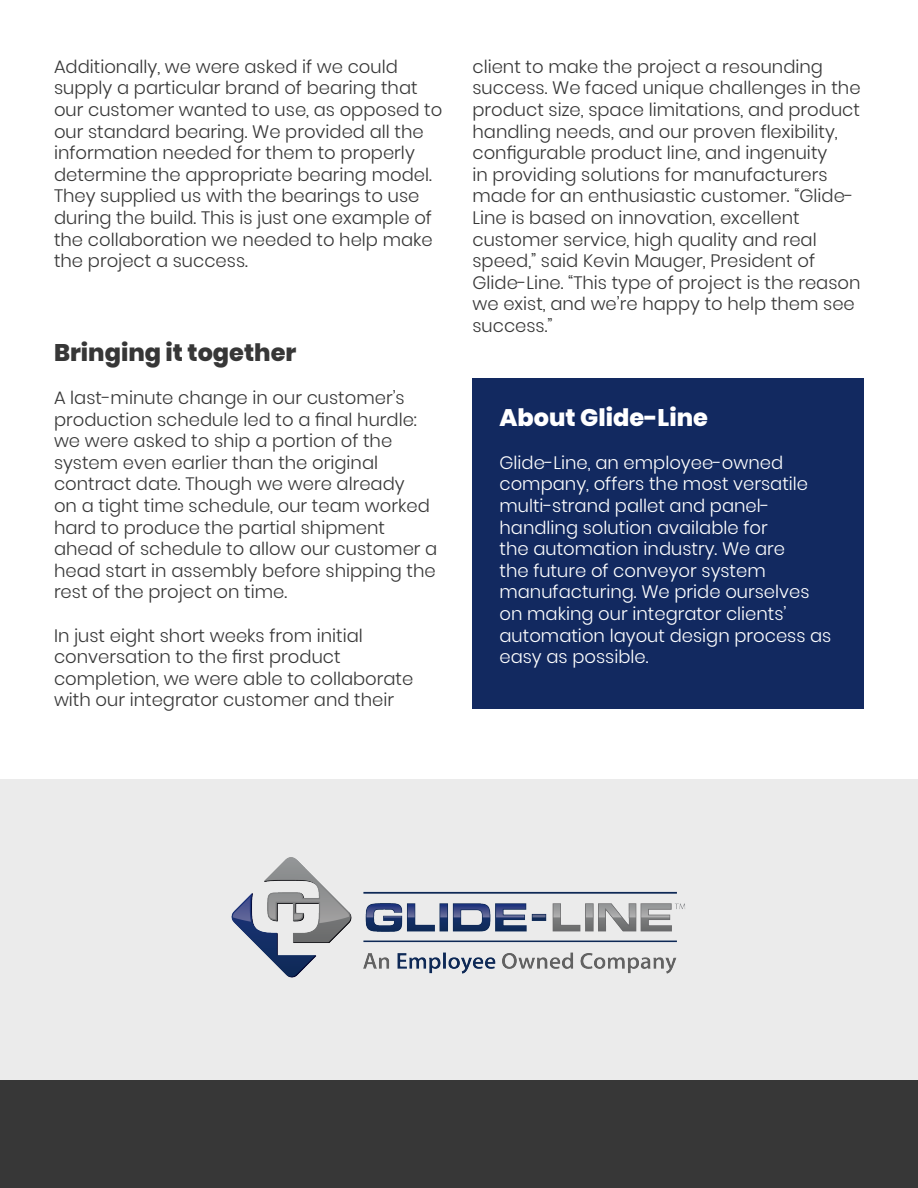
<style>
.page{position:relative;width:918px;height:1188px;background:#fff}
.page>*{position:absolute;margin:0;border:0;box-sizing:border-box;transform-origin:0 0}
.t1{font:800 24px "Poppins";color:#373737}
.t2{font:800 24px "Poppins";color:#fff}
.t3{font:300 18px/21.6px "Poppins";color:#373737}
.t4{font:300 18px/21.6px "Poppins";color:#fff}
</style>
<div class="page">
<div style="left:472px;top:378px;width:392px;height:330px;background:#122960"></div>
<div style="left:0;top:780px;width:918px;height:408px;background:#ebebeb"></div>
<img style="left:231px;top:857px;width:454px;height:121px">
<div style="left:0;top:1080px;width:918px;height:108px;background:#373737"></div>
<p class="t3" style="left:54px;top:56px;width:390px">Additionally, we were asked if we could supply a particular brand of bearing that our customer wanted to use, as opposed to our standard bearing. We provided all the information needed for them to properly determine the appropriate bearing model.<br>They supplied us with the bearings to use during the build. This is just one example of the collaboration we needed to help make the project a success.</p>
<p class="t1" style="left:54px;top:339px;width:244px">Bringing it together</p>
<p class="t3" style="left:54px;top:387px;width:385px">A last-minute change in our customer’s production schedule led to a final hurdle: we were asked to ship a portion of the system even earlier than the original contract date. Though we were already<br>on a tight time schedule, our team worked hard to produce the partial shipment ahead of schedule to allow our customer a head start in assembly before shipping the rest of the project on time.</p>
<p class="t3" style="left:54px;top:625px;width:361px">In just eight short weeks from initial conversation to the first product completion, we were able to collaborate with our integrator customer and their</p>
<p class="t3" style="left:472px;top:56px;width:390px">client to make the project a resounding success. We faced unique challenges in the product size, space limitations, and product handling needs, and our proven flexibility, configurable product line, and ingenuity<br>in providing solutions for manufacturers made for an enthusiastic customer. “Glide-Line is based on innovation, excellent customer service, high quality and real speed,” said Kevin Mauger, President of Glide-Line. “This type of project is the reason we exist, and we’re happy to help them see success.”</p>
<p class="t2" style="left:500px;top:403px;width:210px">About Glide-Line</p>
<p class="t4" style="left:500px;top:452px;width:333px">Glide-Line, an employee-owned company, offers the most versatile multi-strand pallet and panel&shy;handling solution available for<br>the automation industry. We are<br>the future of conveyor system manufacturing. We pride ourselves on making our integrator clients’ automation layout design process as easy as possible.</p>
</div>
